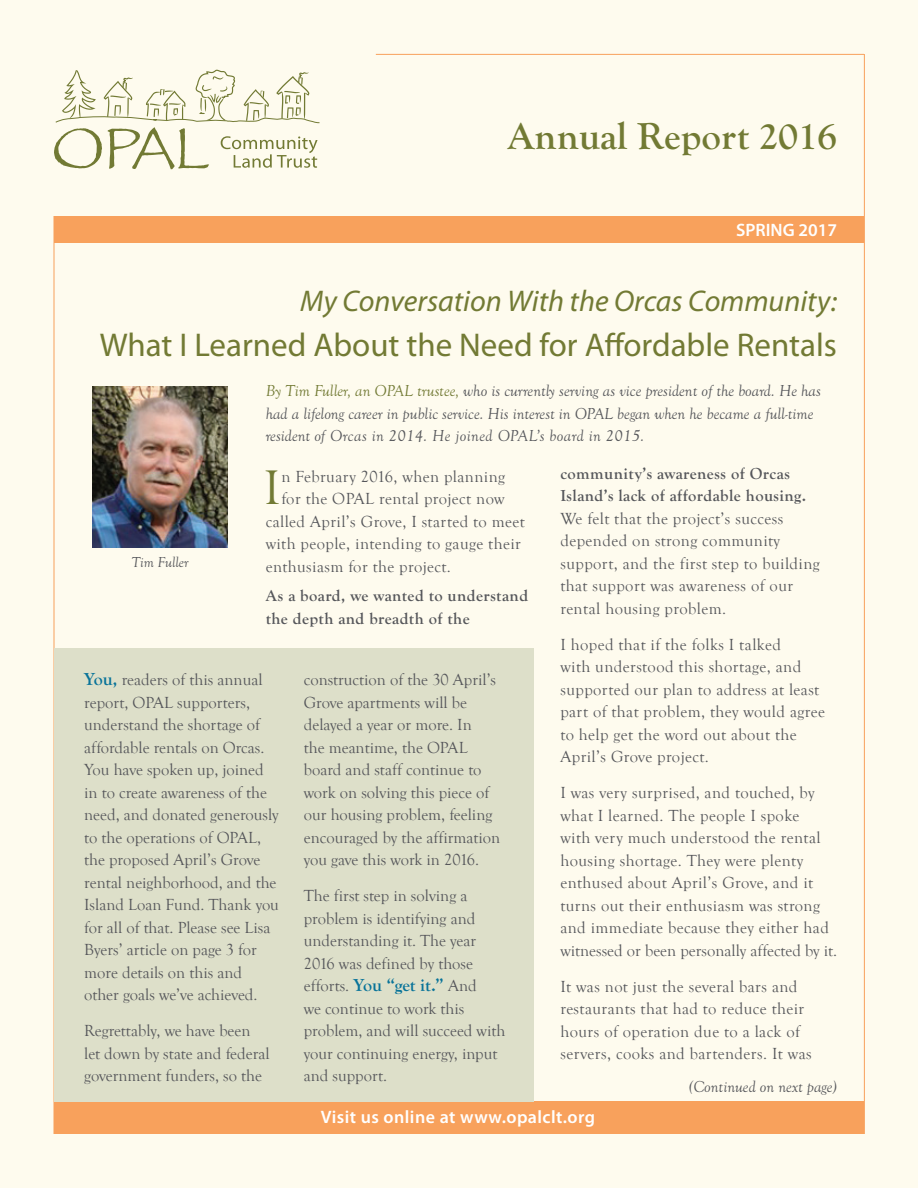
<style>
.page{position:relative;width:918px;height:1188px;background:#fefbee}
.page>*{position:absolute;margin:0;border:0;box-sizing:border-box;transform-origin:0 0}
.t1{font:49.95px "Goudy Old Style T";color:#727a34}
.t2{font:700 39px "Goudy Old Sty";color:#727a34}
.t3{font:33px "Myriad Pro";color:#727a34}
.t4{font:italic 30px "Myriad Pro";color:#727a34}
.t5{font:600 18px "Myriad Pro";letter-spacing:.025em;color:#fff}
.t6{font:600 18px "Myriad Pro";color:#fff}
.t7{font:16.5px/22.5px "Goudy Old Style T";letter-spacing:.005em;color:#55565a}
.t8{font:16.5px/22.5px "Goudy Old Style T";letter-spacing:.025em;color:#55565a}
.t9{font:italic 16.5px/22.5px "Goudy Old Sty";color:#55565a}
.t10{font:700 16.5px/22.5px "Goudy Old Sty";letter-spacing:.025em;color:#55565a}
.t11{font:italic 15px "Goudy Old Sty";color:#55565a}
.s1{color:#727a34}
.s2{font-family:"Goudy Old Sty";font-weight:700;font-size:18px;color:#087399}
</style>
<div class="page">
<div style="left:54px;top:1102px;width:810px;height:32px;background:#f8a15c"></div>
<svg style="left:54px;top:70px;width:265px;height:99px"></svg>
<div style="left:54px;top:216px;width:810px;height:27px;background:#f8a15c"></div>
<hr style="left:54px;top:216px;width:1px;height:918px;background:#f8a15c">
<hr style="left:864px;top:54px;width:1px;height:1080px;background:#f8a15c">
<hr style="left:376px;top:54px;width:488px;height:1px;background:#f8a15c">
<div style="left:54px;top:648px;width:480px;height:454px;background:#dddfc9"></div>
<img style="left:93px;top:387px;width:135px;height:161px">
<h2 class="t2" style="left:508px;top:114px;width:331px">Annual Report 2016</h2>
<p class="t6" style="left:736px;top:218px;width:102px">SPRING 2017</p>
<h3 class="t4" style="left:300px;top:283px;width:538px">My Conversation With the Orcas Community:</h3>
<h3 class="t3" style="left:100px;top:325px;width:739px">What I Learned About the Need for Affordable Rentals</h3>
<p class="t9" style="left:266px;top:380px;width:557px"><span class="s1">By Tim Fuller, an OPAL trustee,</span> who is currently serving as vice president of the board. He has had a lifelong career in public service. His interest in OPAL began when he became a full-time resident of Orcas in 2014. He joined OPAL’s board in 2015.</p>
<p class="t11" style="left:132px;top:554px;width:59px">Tim Fuller</p>
<h1 class="t1" style="left:264px;top:461px;width:18px">I</h1>
<p class="t8" style="left:281px;top:466px;width:225px">n February 2016, when planning</p>
<p class="t8" style="left:281px;top:488px;width:225px">for the OPAL rental project now</p>
<p class="t8" style="left:266px;top:511px;width:261px">called April’s Grove, I started to meet</p>
<p class="t8" style="left:266px;top:533px;width:257px">with people, intending to gauge their</p>
<p class="t8" style="left:266px;top:556px;width:187px">enthusiasm for the project.</p>
<p class="t10" style="left:266px;top:585px;width:264px">As a board, we wanted to understand the depth and breadth of the</p>
<p class="t7" style="left:84px;top:669px;width:196px"><span class="s2">You,</span> readers of this annual report, OPAL supporters, understand the shortage of affordable rentals on Orcas.<br>You have spoken up, joined in to create awareness of the need, and donated generously to the operations of OPAL, the proposed April’s Grove rental neighborhood, and the<br>Island Loan Fund. Thank you for all of that. Please see Lisa<br>Byers’ article on page 3 for more details on this and other goals we’ve achieved.</p>
<p class="t7" style="left:84px;top:1020px;width:187px">Regrettably, we have been let down by state and federal government funders, so the</p>
<p class="t7" style="left:304px;top:669px;width:198px">construction of the 30 April’s<br>Grove apartments will be delayed a year or more. In<br>the meantime, the OPAL board and staff continue to work on solving this piece of our housing problem, feeling encouraged by the affirmation you gave this work in 2016.</p>
<p class="t7" style="left:304px;top:885px;width:203px">The first step in solving a problem is identifying and understanding it. The year<br>2016 was defined by those efforts. <span class="s2">You “get it.”</span> And<br>we continue to work this problem, and will succeed with your continuing energy, input and support.</p>
<p class="t10" style="left:560px;top:462px;width:247px">community’s awareness of Orcas<br>Island’s lack of affordable housing.</p>
<p class="t8" style="left:560px;top:508px;width:261px">We felt that the project’s success depended on strong community support, and the first step to building that support was awareness of our rental housing problem.</p>
<p class="t8" style="left:560px;top:634px;width:266px">I hoped that if the folks I talked<br>with understood this shortage, and supported our plan to address at least part of that problem, they would agree to help get the word out about the April’s Grove project.</p>
<p class="t8" style="left:560px;top:782px;width:278px">I was very surprised, and touched, by what I learned. The people I spoke<br>with very much understood the rental housing shortage. They were plenty enthused about April’s Grove, and it turns out their enthusiasm was strong and immediate because they either had witnessed or been personally affected by it.</p>
<p class="t8" style="left:560px;top:976px;width:253px">It was not just the several bars and restaurants that had to reduce their hours of operation due to a lack of servers, cooks and bartenders. It was</p>
<p class="t9" style="left:689px;top:1076px;width:150px">(Continued on next page)</p>
<p class="t5" style="left:321px;top:1105px;width:276px">Visit us online at www.opalclt.org</p>
</div>
